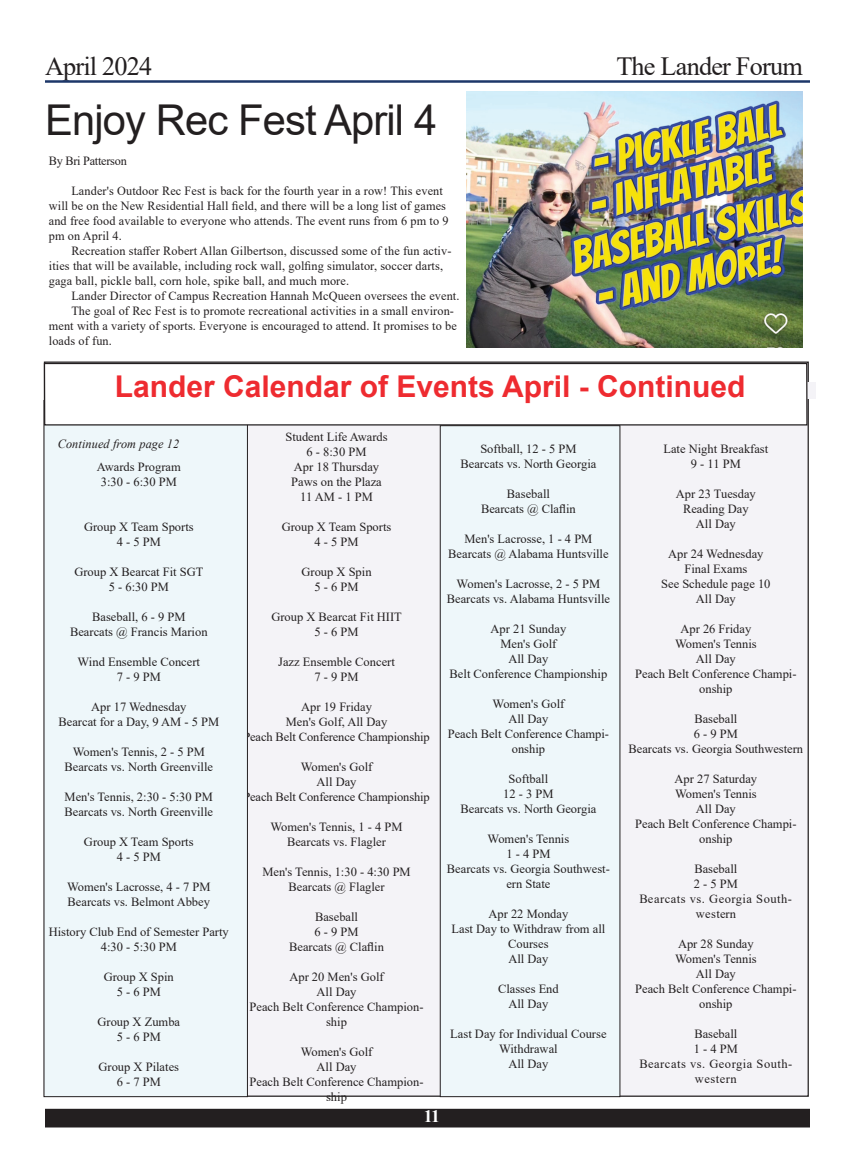
<style>
.page{position:relative;width:855px;height:1170px;background:#fff}
.page>*{position:absolute;margin:0;border:0;box-sizing:border-box;transform-origin:0 0}
.t1{font:42.5px "Arial";letter-spacing:-.02em;color:#231f20}
.t2{font:700 30px "Arial";color:#ee2b30}
.t3{font:26.25px "Times New Roman";letter-spacing:-.03em;color:#231f20}
.t4{font:700 17.5px "Times New Roman";color:#fff}
.t5{font:12.5px/15px "Times New Roman";color:#231f20;text-align:center}
.t6{font:12.5px/15px "Times New Roman";letter-spacing:.04em;color:#231f20;text-align:center}
.t7{font:italic 12.5px "Times New Roman";letter-spacing:.01em;color:#231f20}
.t8{font:12.5px "Times New Roman";letter-spacing:-.02em;color:#231f20}
</style>
<div class="page">
<div style="left:46px;top:1109px;width:763px;height:18px;background:#231f20"></div>
<div style="left:45px;top:1109px;width:765px;height:19px;border:1px solid #231f20"></div>
<hr style="left:45px;top:80px;width:765px;height:3px;background:#1d3769">
<div style="left:44px;top:362px;width:764px;height:734px;background:#f4f3f7"></div>
<div style="left:440px;top:426px;width:180px;height:671px;background:#eef7fa"></div>
<div style="left:440px;top:426px;width:180px;height:671px;border:1px solid #231f20"></div>
<div style="left:44px;top:400px;width:203px;height:697px;background:#eef7fa"></div>
<div style="left:44px;top:400px;width:204px;height:697px;border:1px solid #231f20"></div>
<div style="left:44px;top:364px;width:763px;height:61px;background:#fff"></div>
<div style="left:44px;top:363px;width:764px;height:63px;border:1px solid #231f20"></div>
<img style="left:466px;top:91px;width:337px;height:256px">
<h3 class="t3" style="left:45px;top:48px;width:109px">April 2024</h3>
<h1 class="t1" style="left:45px;top:91px;width:394px">Enjoy Rec Fest April 4</h1>
<p class="t8" style="left:49px;top:152px;width:79px">By Bri Patterson</p>
<p class="t5" style="left:49px;top:183px;width:401px;text-align:left;text-indent:23px">Lander's Outdoor Rec Fest is back for the fourth year in a row! This event will be on the New Residential Hall field, and there will be a long list of games and free food available to everyone who attends. The event runs from 6 pm to 9 pm on April 4.</p>
<p class="t5" style="left:49px;top:243px;width:404px;text-align:left;text-indent:22px">Recreation staffer Robert Allan Gilbertson, discussed some of the fun activ&shy;ities that will be available, including rock wall, golfing simulator, soccer darts, gaga ball, pickle ball, corn hole, spike ball, and much more.</p>
<p class="t5" style="left:71px;top:288px;width:390px">Lander Director of Campus Recreation Hannah McQueen oversees the event.</p>
<p class="t5" style="left:71px;top:303px;width:384px">The goal of Rec Fest is to promote recreational activities in a small environ-</p>
<p class="t5" style="left:49px;top:318px;width:409px">ment with a variety of sports. Everyone is encouraged to attend. It promises to be</p>
<p class="t5" style="left:49px;top:333px;width:65px">loads of fun.</p>
<h3 class="t3" style="left:616px;top:48px;width:188px">The Lander Forum</h3>
<h2 class="t2" style="left:115px;top:365px;width:632px">Lander Calendar of Events April - Continued</h2>
<p class="t7" style="left:58px;top:435px;width:123px">Continued from page 12</p>
<p class="t5" style="left:97px;top:459px;width:85px">Awards Program<br>3:30 - 6:30 PM</p>
<p class="t5" style="left:84px;top:519px;width:111px">Group X Team Sports<br>4 - 5 PM</p>
<p class="t5" style="left:74px;top:564px;width:131px">Group X Bearcat Fit SGT<br>5 - 6:30 PM</p>
<p class="t5" style="left:70px;top:609px;width:139px">Baseball, 6 - 9 PM<br>Bearcats @ Francis Marion</p>
<p class="t5" style="left:78px;top:654px;width:124px">Wind Ensemble Concert<br>7 - 9 PM</p>
<p class="t5" style="left:59px;top:699px;width:162px">Apr 17 Wednesday<br>Bearcat for a Day, 9 AM - 5 PM</p>
<p class="t5" style="left:65px;top:744px;width:150px">Women's Tennis, 2 - 5 PM<br>Bearcats vs. North Greenville</p>
<p class="t5" style="left:65px;top:789px;width:150px;text-align:left">Men's Tennis, 2:30 - 5:30 PM<br>Bearcats vs. North Greenville</p>
<p class="t5" style="left:84px;top:834px;width:111px">Group X Team Sports<br>4 - 5 PM</p>
<p class="t5" style="left:67px;top:879px;width:145px;text-align:left">Women's Lacrosse, 4 - 7 PM<br>Bearcats vs. Belmont Abbey</p>
<p class="t5" style="left:49px;top:924px;width:182px">History Club End of Semester Party<br>4:30 - 5:30 PM</p>
<p class="t5" style="left:104px;top:969px;width:72px">Group X Spin<br>5 - 6 PM</p>
<p class="t5" style="left:98px;top:1014px;width:84px">Group X Zumba<br>5 - 6 PM</p>
<p class="t5" style="left:99px;top:1059px;width:82px">Group X Pilates<br>6 - 7 PM</p>
<p class="t5" style="left:285px;top:429px;width:104px">Student Life Awards<br>6 - 8:30 PM<br>Apr 18 Thursday<br>Paws on the Plaza<br>11 AM - 1 PM</p>
<p class="t5" style="left:282px;top:519px;width:111px">Group X Team Sports<br>4 - 5 PM</p>
<p class="t5" style="left:301px;top:564px;width:72px">Group X Spin<br>5 - 6 PM</p>
<p class="t5" style="left:271px;top:609px;width:132px">Group X Bearcat Fit HIIT<br>5 - 6 PM</p>
<p class="t5" style="left:278px;top:654px;width:118px">Jazz Ensemble Concert<br>7 - 9 PM</p>
<p class="t5" style="left:243px;top:699px;width:188px">Apr 19 Friday<br>Men's Golf, All Day<br>Peach Belt Conference Championship</p>
<p class="t5" style="left:243px;top:759px;width:188px">Women's Golf<br>All Day<br>Peach Belt Conference Championship</p>
<p class="t5" style="left:271px;top:819px;width:134px">Women's Tennis, 1 - 4 PM<br>Bearcats vs. Flagler</p>
<p class="t5" style="left:262px;top:864px;width:150px">Men's Tennis, 1:30 - 4:30 PM<br>Bearcats @ Flagler</p>
<p class="t5" style="left:289px;top:909px;width:96px">Baseball<br>6 - 9 PM<br>Bearcats @ Claflin</p>
<p class="t5" style="left:250px;top:969px;width:175px">Apr 20 Men's Golf<br>All Day<br>Peach Belt Conference Champion&shy;ship</p>
<p class="t5" style="left:250px;top:1044px;width:175px">Women's Golf<br>All Day<br>Peach Belt Conference Champion&shy;ship</p>
<h3 class="t4" style="left:424px;top:1104px;width:18px">11</h3>
<p class="t5" style="left:461px;top:441px;width:137px">Softball, 12 - 5 PM<br>Bearcats vs. North Georgia</p>
<p class="t5" style="left:481px;top:486px;width:96px">Baseball<br>Bearcats @ Claflin</p>
<p class="t5" style="left:448px;top:531px;width:162px">Men's Lacrosse, 1 - 4 PM<br>Bearcats @ Alabama Huntsville</p>
<p class="t5" style="left:447px;top:576px;width:165px">Women's Lacrosse, 2 - 5 PM<br>Bearcats vs. Alabama Huntsville</p>
<p class="t5" style="left:450px;top:621px;width:159px">Apr 21 Sunday<br>Men's Golf<br>All Day<br>Belt Conference Championship</p>
<p class="t5" style="left:448px;top:696px;width:163px">Women's Golf<br>All Day<br>Peach Belt Conference Champi&shy;onship</p>
<p class="t5" style="left:461px;top:771px;width:137px">Softball<br>12 - 3 PM<br>Bearcats vs. North Georgia</p>
<p class="t5" style="left:447px;top:831px;width:164px">Women's Tennis<br>1 - 4 PM<br>Bearcats vs. Georgia Southwest&shy;ern State</p>
<p class="t5" style="left:452px;top:906px;width:155px">Apr 22 Monday<br>Last Day to Withdraw from all<br>Courses<br>All Day</p>
<p class="t5" style="left:498px;top:981px;width:62px">Classes End<br>All Day</p>
<p class="t5" style="left:450px;top:1026px;width:158px">Last Day for Individual Course<br>Withdrawal<br>All Day</p>
<p class="t5" style="left:663px;top:441px;width:106px">Late Night Breakfast<br>9 - 11 PM</p>
<p class="t5" style="left:676px;top:486px;width:81px">Apr 23 Tuesday<br>Reading Day<br>All Day</p>
<p class="t5" style="left:661px;top:546px;width:111px">Apr 24 Wednesday<br>Final Exams<br>See Schedule page 10<br>All Day</p>
<p class="t5" style="left:635px;top:621px;width:163px">Apr 26 Friday<br>Women's Tennis<br>All Day<br>Peach Belt Conference Champi&shy;onship</p>
<p class="t5" style="left:629px;top:711px;width:176px">Baseball<br>6 - 9 PM<br>Bearcats vs. Georgia Southwestern</p>
<p class="t5" style="left:635px;top:771px;width:163px">Apr 27 Saturday<br>Women's Tennis<br>All Day<br>Peach Belt Conference Champi&shy;onship</p>
<p class="t6" style="left:640px;top:861px;width:154px">Baseball<br>2 - 5 PM<br>Bearcats vs. Georgia South&shy;western</p>
<p class="t5" style="left:635px;top:936px;width:163px">Apr 28 Sunday<br>Women's Tennis<br>All Day<br>Peach Belt Conference Champi&shy;onship</p>
<p class="t6" style="left:639px;top:1026px;width:155px">Baseball<br>1 - 4 PM<br>Bearcats vs. Georgia South&shy;western</p>
</div>
